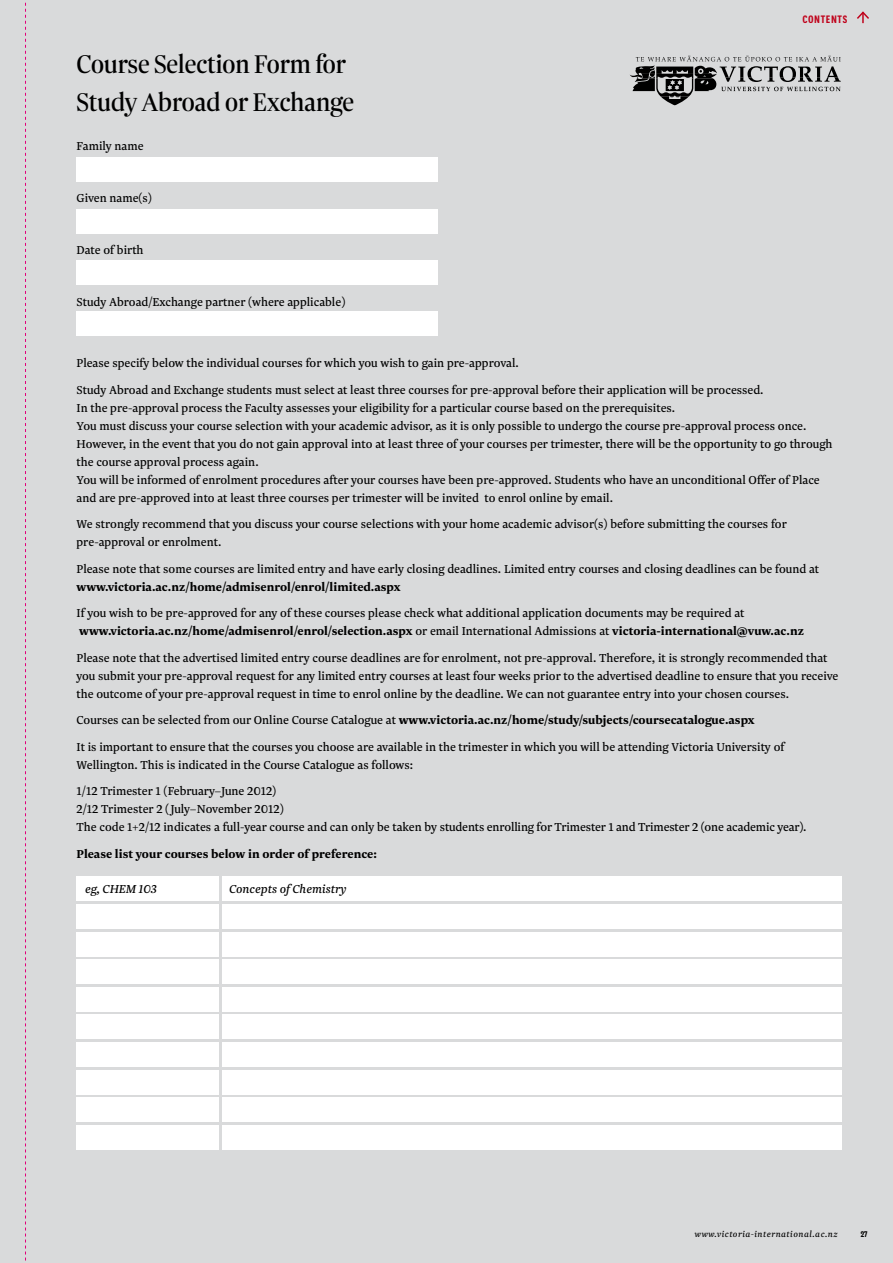
<style>
.page{position:relative;width:893px;height:1263px;background:#d9dadb}
.page>*{position:absolute;margin:0;border:0;box-sizing:border-box;transform-origin:0 0}
.t1{font:30px/37.5px "Victoria Serif Display";color:#000}
.t2{font:13.5px/18px "Victoria Serif";color:#000}
.t3{font:700 13.5px "Victoria Serif";color:#000}
.t4{font:italic 13.5px "Victoria Serif";color:#000}
.t5{font:600 12.75px "Victoria Sans Comp";letter-spacing:.05em;color:#c0031c}
.t6{font:italic 9.75px "Victoria Serif";letter-spacing:.05em;color:#000}
.t7{font:600 9.75px "Victoria Sans Comp";color:#000}
.s1{font-weight:700}
</style>
<div class="page">
<svg style="left:25px;top:2px;width:1px;height:1259px"></svg>
<svg style="left:857px;top:11px;width:12px;height:12px"></svg>
<div style="left:77px;top:158px;width:361px;height:24px;background:#fff"></div>
<div style="left:77px;top:209px;width:361px;height:24px;background:#fff"></div>
<div style="left:77px;top:260px;width:361px;height:25px;background:#fff"></div>
<div style="left:77px;top:312px;width:361px;height:24px;background:#fff"></div>
<div style="left:222px;top:877px;width:620px;height:24px;background:#fff"></div>
<div style="left:77px;top:877px;width:142px;height:24px;background:#fff"></div>
<div style="left:222px;top:904px;width:620px;height:24px;background:#fff"></div>
<div style="left:77px;top:904px;width:142px;height:24px;background:#fff"></div>
<div style="left:222px;top:932px;width:620px;height:24px;background:#fff"></div>
<div style="left:77px;top:932px;width:142px;height:24px;background:#fff"></div>
<div style="left:222px;top:960px;width:620px;height:24px;background:#fff"></div>
<div style="left:77px;top:960px;width:142px;height:24px;background:#fff"></div>
<div style="left:222px;top:987px;width:620px;height:24px;background:#fff"></div>
<div style="left:77px;top:987px;width:142px;height:24px;background:#fff"></div>
<div style="left:222px;top:1015px;width:620px;height:24px;background:#fff"></div>
<div style="left:77px;top:1015px;width:142px;height:24px;background:#fff"></div>
<div style="left:222px;top:1042px;width:620px;height:25px;background:#fff"></div>
<div style="left:77px;top:1042px;width:142px;height:25px;background:#fff"></div>
<div style="left:222px;top:1070px;width:620px;height:24px;background:#fff"></div>
<div style="left:77px;top:1070px;width:142px;height:24px;background:#fff"></div>
<div style="left:222px;top:1098px;width:620px;height:24px;background:#fff"></div>
<div style="left:77px;top:1098px;width:142px;height:24px;background:#fff"></div>
<div style="left:222px;top:1125px;width:620px;height:24px;background:#fff"></div>
<div style="left:77px;top:1125px;width:142px;height:24px;background:#fff"></div>
<svg style="left:630px;top:56px;width:211px;height:49px"></svg>
<h1 class="t1" style="left:77px;top:45px;width:279px">Course Selection Form for<br>Study Abroad or Exchange</h1>
<p class="t2" style="left:77px;top:137px;width:69px">Family name</p>
<p class="t2" style="left:77px;top:189px;width:77px">Given name(s)</p>
<p class="t2" style="left:77px;top:241px;width:69px">Date of birth</p>
<p class="t2" style="left:77px;top:293px;width:270px">Study Abroad/Exchange partner (where applicable)</p>
<p class="t5" style="left:802px;top:12px;width:46px">Contents</p>
<p class="t2" style="left:77px;top:349px;width:689px;line-height:26.5px">Please specify below the individual courses for which you wish to gain pre-approval.<br>Study Abroad and Exchange students must select at least three courses for pre-approval before their application will be processed.</p>
<p class="t2" style="left:77px;top:398px;width:757px">In the pre-approval process the Faculty assesses your eligibility for a particular course based on the prerequisites.<br>You must discuss your course selection with your academic advisor, as it is only possible to undergo the course pre-approval process once.<br>However, in the event that you do not gain approval into at least three of your courses per trimester, there will be the opportunity to go through the course approval process again.<br>You will be informed of enrolment procedures after your courses have been pre-approved. Students who have an unconditional Offer of Place and are pre-approved into at least three courses per trimester will be invited to enrol online by email.</p>
<p class="t2" style="left:77px;top:515px;width:712px">We strongly recommend that you discuss your course selections with your home academic advisor(s) before submitting the courses for pre-approval or enrolment.</p>
<p class="t2" style="left:77px;top:559px;width:744px">Please note that some courses are limited entry and have early closing deadlines. Limited entry courses and closing deadlines can be found at</p>
<p class="t3" style="left:77px;top:578px;width:326px">www.victoria.ac.nz/home/admisenrol/enrol/limited.aspx</p>
<p class="t2" style="left:77px;top:604px;width:729px">If you wish to be pre-approved for any of these courses please check what additional application documents may be required at <span class="s1">www.victoria.ac.nz/home/admisenrol/enrol/selection.aspx</span> or email International Admissions at <span class="s1">victoria-international@vuw.ac.nz</span></p>
<p class="t2" style="left:77px;top:648px;width:763px">Please note that the advertised limited entry course deadlines are for enrolment, not pre-approval. Therefore, it is strongly recommended that you submit your pre-approval request for any limited entry courses at least four weeks prior to the advertised deadline to ensure that you receive the outcome of your pre-approval request in time to enrol online by the deadline. We can not guarantee entry into your chosen courses.</p>
<p class="t2" style="left:77px;top:706px;width:709px;line-height:26.5px">Courses can be selected from our Online Course Catalogue at <span class="s1">www.victoria.ac.nz/home/study/subjects/coursecatalogue.aspx<br></span>It is important to ensure that the courses you choose are available in the trimester in which you will be attending Victoria University of</p>
<p class="t2" style="left:77px;top:751px;width:338px;line-height:26.5px">Wellington. This is indicated in the Course Catalogue as follows:<br>1/12 Trimester 1 (February–June 2012)</p>
<p class="t2" style="left:77px;top:800px;width:732px">2/12 Trimester 2 (July–November 2012)<br>The code 1+2/12 indicates a full-year course and can only be taken by students enrolling for Trimester 1 and Trimester 2 (one academic year).</p>
<p class="t3" style="left:77px;top:845px;width:302px">Please list your courses below in order of preference:</p>
<p class="t4" style="left:85px;top:880px;width:74px">eg, CHEM 103</p>
<p class="t4" style="left:229px;top:880px;width:119px">Concepts of Chemistry</p>
<p class="t6" style="left:695px;top:1228px;width:144px">www.victoria-international.ac.nz</p>
<p class="t7" style="left:861px;top:1228px;width:8px">27</p>
</div>
